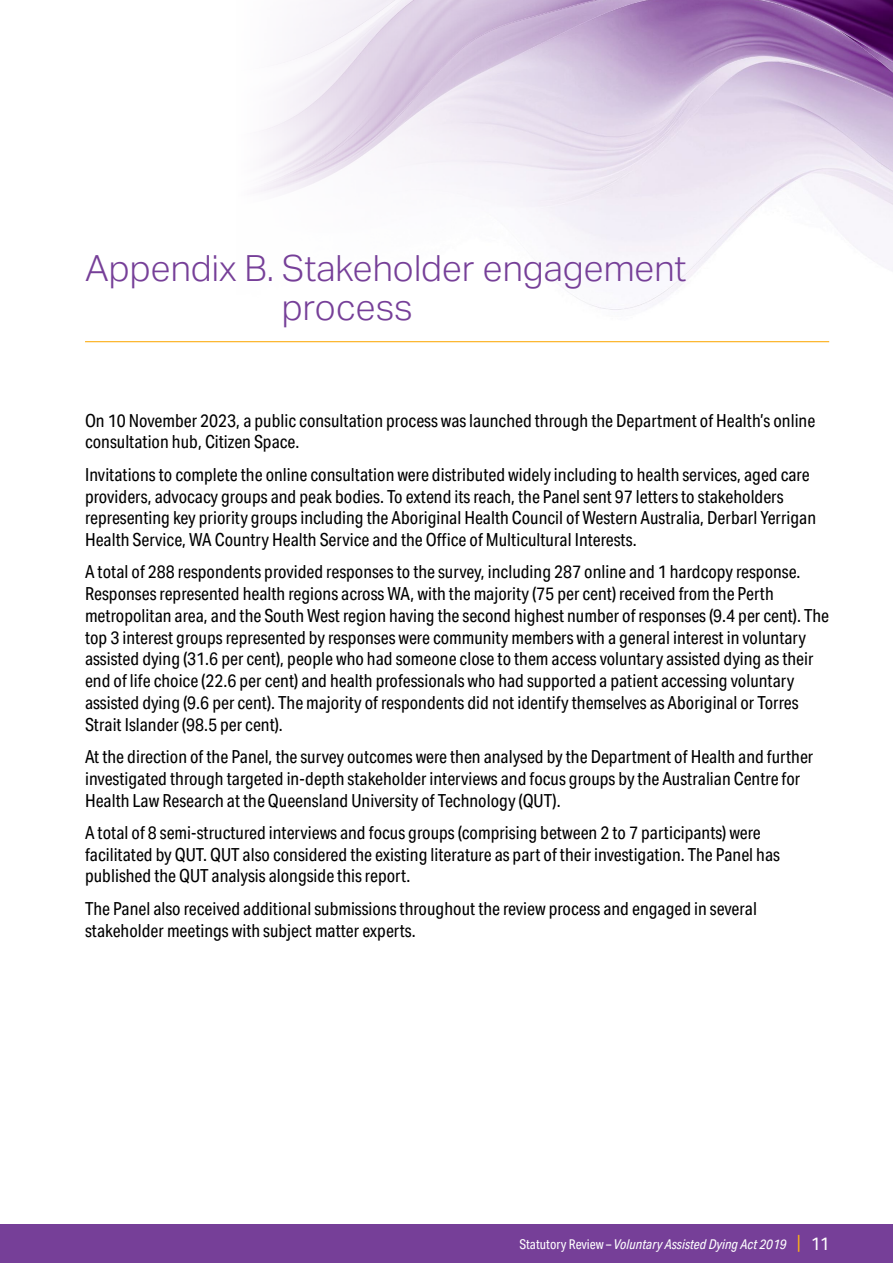
<style>
.page{position:relative;width:893px;height:1263px;background:#fff}
.page>*{position:absolute;margin:0;border:0;box-sizing:border-box;transform-origin:0 0}
.t1{font:300 36px/39px "Aktiv Grotesk";color:#763f98}
.t2{font:18px/21.8px "Aktiv Grotesk Cd";color:#000}
.t3{font:italic 13.5px "Aktiv Grotesk Cd";color:#fff}
.s1{font-style:normal}
.s2{font-family:"Arial MT Std";font-style:normal;font-size:18px;color:#fcaf17}
.s3{font-style:normal;font-size:18px}
</style>
<div class="page">
<div style="left:0;top:1225px;width:893px;height:38px;background:#763f98"></div>
<img style="left:200px;top:0;width:693px;height:343px">
<hr style="left:85px;top:341px;width:744px;height:1px;background:#fcaf17">
<h1 class="t1" style="left:282px;top:249px;width:406px;text-indent:-197px">Appendix B. Stakeholder engagement process</h1>
<p class="t2" style="left:85px;top:410px;width:732px">On 10 November 2023, a public consultation process was launched through the Department of Health’s online consultation hub, Citizen Space.</p>
<p class="t2" style="left:85px;top:464px;width:733px">Invitations to complete the online consultation were distributed widely including to health services, aged care providers, advocacy groups and peak bodies. To extend its reach, the Panel sent 97 letters to stakeholders representing key priority groups including the Aboriginal Health Council of Western Australia, Derbarl Yerrigan Health Service, WA Country Health Service and the Office of Multicultural Interests.</p>
<p class="t2" style="left:85px;top:561px;width:746px">A total of 288 respondents provided responses to the survey, including 287 online and 1 hardcopy response.<br>Responses represented health regions across WA, with the majority (75 per cent) received from the Perth metropolitan area, and the South West region having the second highest number of responses (9.4 per cent). The top 3 interest groups represented by responses were community members with a general interest in voluntary assisted dying (31.6 per cent), people who had someone close to them access voluntary assisted dying as their end of life choice (22.6 per cent) and health professionals who had supported a patient accessing voluntary assisted dying (9.6 per cent). The majority of respondents did not identify themselves as Aboriginal or Torres Strait Islander (98.5 per cent).</p>
<p class="t2" style="left:85px;top:746px;width:730px">At the direction of the Panel, the survey outcomes were then analysed by the Department of Health and further investigated through targeted in-depth stakeholder interviews and focus groups by the Australian Centre for<br>Health Law Research at the Queensland University of Technology (QUT).</p>
<p class="t2" style="left:85px;top:822px;width:696px">A total of 8 semi-structured interviews and focus groups (comprising between 2 to 7 participants) were facilitated by QUT. QUT also considered the existing literature as part of their investigation. The Panel has published the QUT analysis alongside this report.</p>
<p class="t2" style="left:85px;top:898px;width:673px">The Panel also received additional submissions throughout the review process and engaged in several stakeholder meetings with subject matter experts.</p>
<p class="t3" style="left:519px;top:1236px;width:311px"><span class="s1">Statutory Review –</span> Voluntary Assisted Dying Act 2019 <span class="s2">|</span> <span class="s3">11</span></p>
</div>
